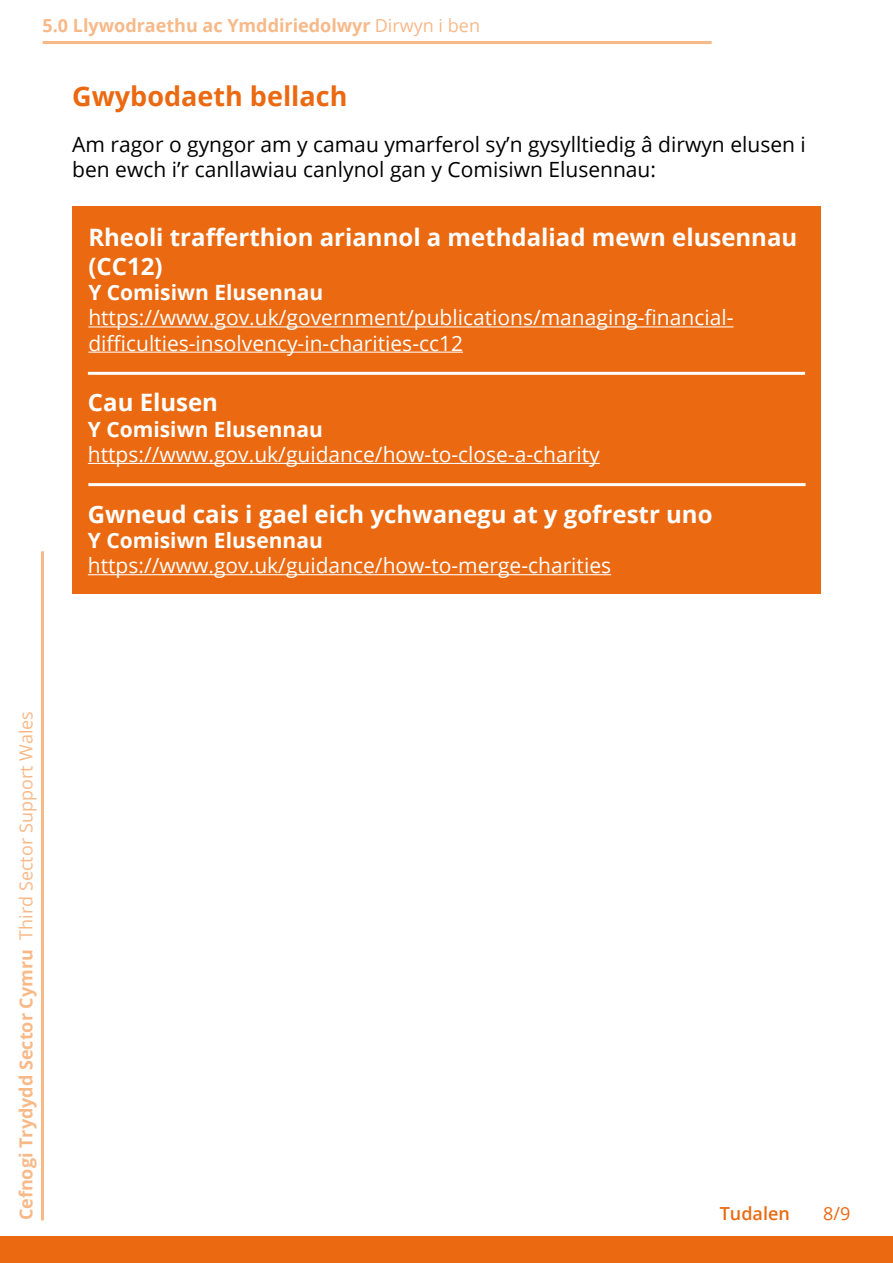
<style>
.page{position:relative;width:893px;height:1263px;background:#fff}
.page>*{position:absolute;margin:0;border:0;box-sizing:border-box;transform-origin:0 0}
.SectionHeading-Orang{font:700 27px "Open Sans";color:#eb6911}
.t1{font:700 24px/28.8px "Open Sans";color:#fff}
.t2{font:21px/25.2px "Open Sans";color:#fff}
.Paragraph-Standard{font:21px/25.2px "Open Sans";color:#000}
.t3{font:700 21px "Open Sans";color:#fff}
.t4{font:700 18px "Open Sans";color:#f8b989}
.t5{font:18px "Open Sans";color:#f8b989}
.t6{font:600 18px "Open Sans";color:#eb6911}
.t7{font:18px "Open Sans";color:#eb6911}
.s1{font-weight:400}
</style>
<div class="page">
<hr style="left:43px;top:41px;width:669px;height:3px;background:#f8b989">
<div style="left:0;top:1236px;width:893px;height:27px;background:#eb6911"></div>
<hr style="left:41px;top:551px;width:3px;height:669px;background:#f8b989">
<div style="left:72px;top:206px;width:749px;height:388px;background:#eb6911"></div>
<hr style="left:88px;top:326px;width:645px;height:1px;background:#fff">
<hr style="left:88px;top:352px;width:375px;height:1px;background:#fff">
<hr style="left:88px;top:463px;width:512px;height:1px;background:#fff">
<hr style="left:88px;top:574px;width:523px;height:1px;background:#fff">
<hr style="left:88px;top:372px;width:717px;height:3px;background:#fff">
<hr style="left:88px;top:483px;width:718px;height:3px;background:#fff">
<p class="t4" style="left:43px;top:13px;width:439px">5.0 Llywodraethu ac Ymddiriedolwyr <span class="s1">Dirwyn i ben</span></p>
<h3 class="SectionHeading-Orang" style="left:72px;top:77px;width:277px">Gwybodaeth bellach</h3>
<p class="Paragraph-Standard" style="left:72px;top:131px;width:735px">Am ragor o gyngor am y camau ymarferol sy’n gysylltiedig â dirwyn elusen i ben ewch i’r canllawiau canlynol gan y Comisiwn Elusennau:</p>
<p class="t1" style="left:88px;top:222px;width:710px">Rheoli trafferthion ariannol a methdaliad mewn elusennau (CC12)</p>
<p class="t3" style="left:88px;top:278px;width:236px">Y Comisiwn Elusennau</p>
<p class="t2" style="left:88px;top:305px;width:647px">https://www.gov.uk/government/publications/managing-financial&shy;difficulties-insolvency-in-charities-cc12</p>
<p class="t1" style="left:88px;top:388px;width:132px">Cau Elusen</p>
<p class="t3" style="left:88px;top:414px;width:236px">Y Comisiwn Elusennau</p>
<p class="t2" style="left:88px;top:441px;width:513px">https://www.gov.uk/guidance/how-to-close-a-charity</p>
<p class="t1" style="left:88px;top:499px;width:626px">Gwneud cais i gael eich ychwanegu at y gofrestr uno</p>
<p class="t3" style="left:88px;top:525px;width:236px">Y Comisiwn Elusennau</p>
<p class="t2" style="left:88px;top:552px;width:525px">https://www.gov.uk/guidance/how-to-merge-charities</p>
<p class="t5" style="left:14px;top:940px;width:230px;rotate:-90deg">Third Sector Support Wales</p>
<p class="t4" style="left:13px;top:1220px;width:273px;rotate:-90deg">Cefnogi Trydydd Sector Cymru</p>
<p class="t6" style="left:720px;top:1201px;width:72px">Tudalen</p>
<p class="t7" style="left:823px;top:1201px;width:29px">8/9</p>
</div>
